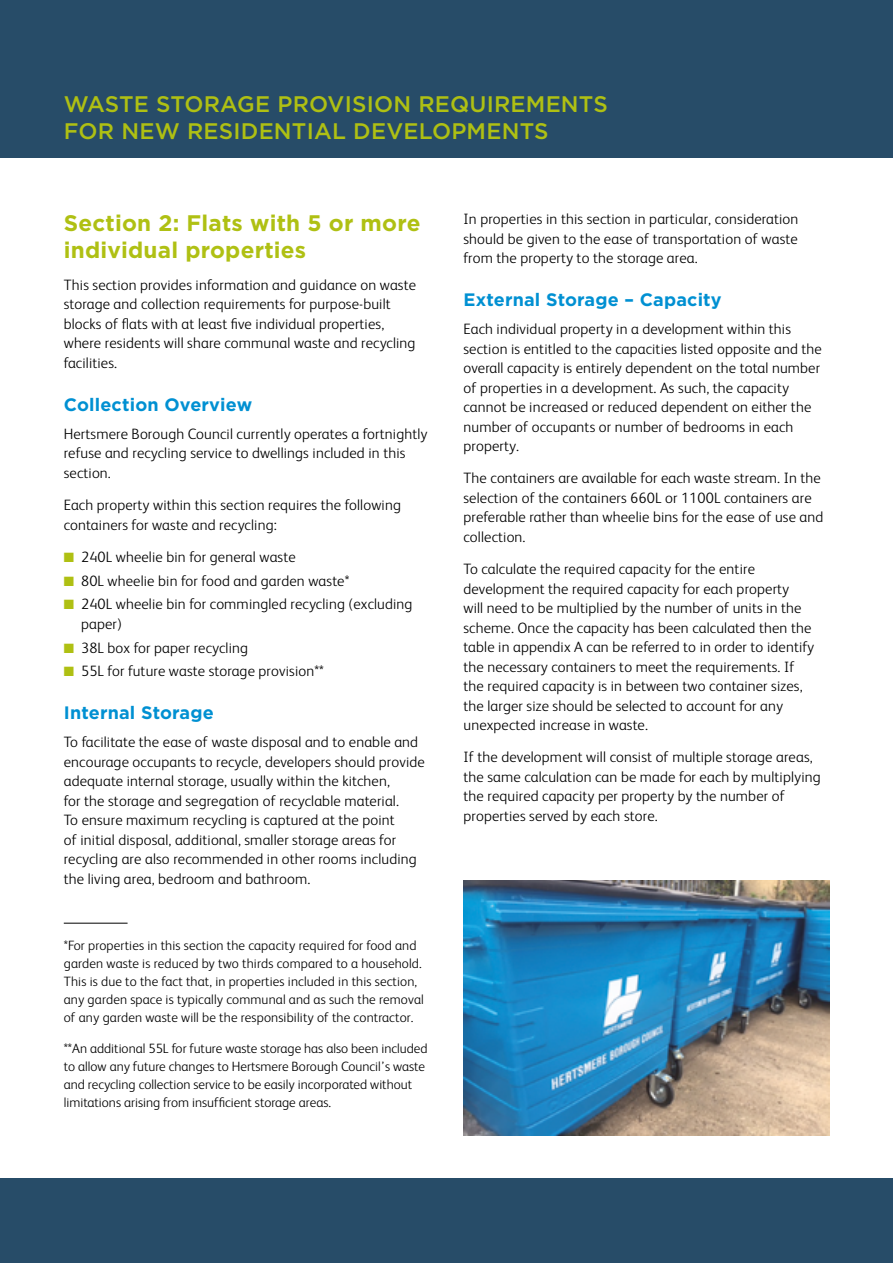
<style>
.page{position:relative;width:893px;height:1263px;background:#fff}
.page>*{position:absolute;margin:0;border:0;box-sizing:border-box;transform-origin:0 0}
.t1{font:500 22.5px/27px "Gotham";letter-spacing:.01em;color:#afc013}
.t2{font:700 22.5px/27px "Gotham";letter-spacing:.01em;color:#afc013}
.t3{font:700 18px "Gotham";letter-spacing:.01em;color:#0090d2}
.t4{font:300 15px/19.5px "FS Albert";letter-spacing:.01em;color:#000}
.t5{font:300 13.5px/18px "FS Albert";letter-spacing:.01em;color:#000}
.s1{color:#afc013}
</style>
<div class="page">
<div style="left:0;top:0;width:893px;height:157px;background:#274c68"></div>
<div style="left:0;top:1178px;width:893px;height:85px;background:#274c68"></div>
<hr style="left:64px;top:923px;width:64px;height:1px;background:#000">
<img style="left:463px;top:880px;width:366px;height:255px">
<h1 class="t1" style="left:64px;top:90px;width:546px">WASTE STORAGE PROVISION REQUIREMENTS<br>FOR NEW RESIDENTIAL DEVELOPMENTS</h1>
<h2 class="t2" style="left:64px;top:209px;width:358px">Section 2: Flats with 5 or more individual properties</h2>
<p class="t4" style="left:64px;top:274px;width:354px">This section provides information and guidance on waste storage and collection requirements for purpose-built blocks of flats with at least five individual properties, where residents will share communal waste and recycling facilities.</p>
<h3 class="t3" style="left:64px;top:392px;width:190px">Collection Overview</h3>
<p class="t4" style="left:64px;top:423px;width:365px">Hertsmere Borough Council currently operates a fortnightly refuse and recycling service to dwellings included in this section.</p>
<p class="t4" style="left:64px;top:494px;width:339px">Each property within this section requires the following containers for waste and recycling:</p>
<p class="t4" style="left:64px;top:546px;width:233px"><span class="s1">■</span> 240L wheelie bin for general waste</p>
<p class="t4" style="left:64px;top:570px;width:287px"><span class="s1">■</span> 80L wheelie bin for food and garden waste*</p>
<p class="t4" style="left:81px;top:594px;width:333px;text-indent:-17px"><span class="s1">■</span> 240L wheelie bin for commingled recycling (excluding paper)</p>
<p class="t4" style="left:64px;top:637px;width:186px"><span class="s1">■</span> 38L box for paper recycling</p>
<p class="t4" style="left:64px;top:661px;width:262px"><span class="s1">■</span> 55L for future waste storage provision**</p>
<h3 class="t3" style="left:64px;top:701px;width:151px">Internal Storage</h3>
<p class="t4" style="left:64px;top:732px;width:363px">To facilitate the ease of waste disposal and to enable and encourage occupants to recycle, developers should provide adequate internal storage, usually within the kitchen,<br>for the storage and segregation of recyclable material.<br>To ensure maximum recycling is captured at the point<br>of initial disposal, additional, smaller storage areas for recycling are also recommended in other rooms including the living area, bedroom and bathroom.</p>
<p class="t5" style="left:64px;top:936px;width:362px">*For properties in this section the capacity required for food and garden waste is reduced by two thirds compared to a household.<br>This is due to the fact that, in properties included in this section, any garden space is typically communal and as such the removal of any garden waste will be the responsibility of the contractor.</p>
<p class="t5" style="left:64px;top:1039px;width:365px">**An additional 55L for future waste storage has also been included to allow any future changes to Hertsmere Borough Council’s waste and recycling collection service to be easily incorporated without limitations arising from insufficient storage areas.</p>
<p class="t4" style="left:463px;top:209px;width:336px;text-align:justify">In properties in this section in particular, consideration should be given to the ease of transportation of waste from the property to the storage area.</p>
<h4 class="t3" style="left:463px;top:288px;width:260px">External Storage – Capacity</h4>
<p class="t4" style="left:463px;top:318px;width:360px">Each individual property in a development within this section is entitled to the capacities listed opposite and the overall capacity is entirely dependent on the total number of properties in a development. As such, the capacity cannot be increased or reduced dependent on either the number of occupants or number of bedrooms in each property.</p>
<p class="t4" style="left:463px;top:468px;width:361px">The containers are available for each waste stream. In the selection of the containers 660L or 1100L containers are preferable rather than wheelie bins for the ease of use and collection.</p>
<p class="t4" style="left:463px;top:558px;width:352px">To calculate the required capacity for the entire development the required capacity for each property<br>will need to be multiplied by the number of units in the scheme. Once the capacity has been calculated then the table in appendix A can be referred to in order to identify the necessary containers to meet the requirements. If the required capacity is in between two container sizes, the larger size should be selected to account for any unexpected increase in waste.</p>
<p class="t4" style="left:463px;top:747px;width:359px">If the development will consist of multiple storage areas, the same calculation can be made for each by multiplying the required capacity per property by the number of properties served by each store.</p>
</div>
